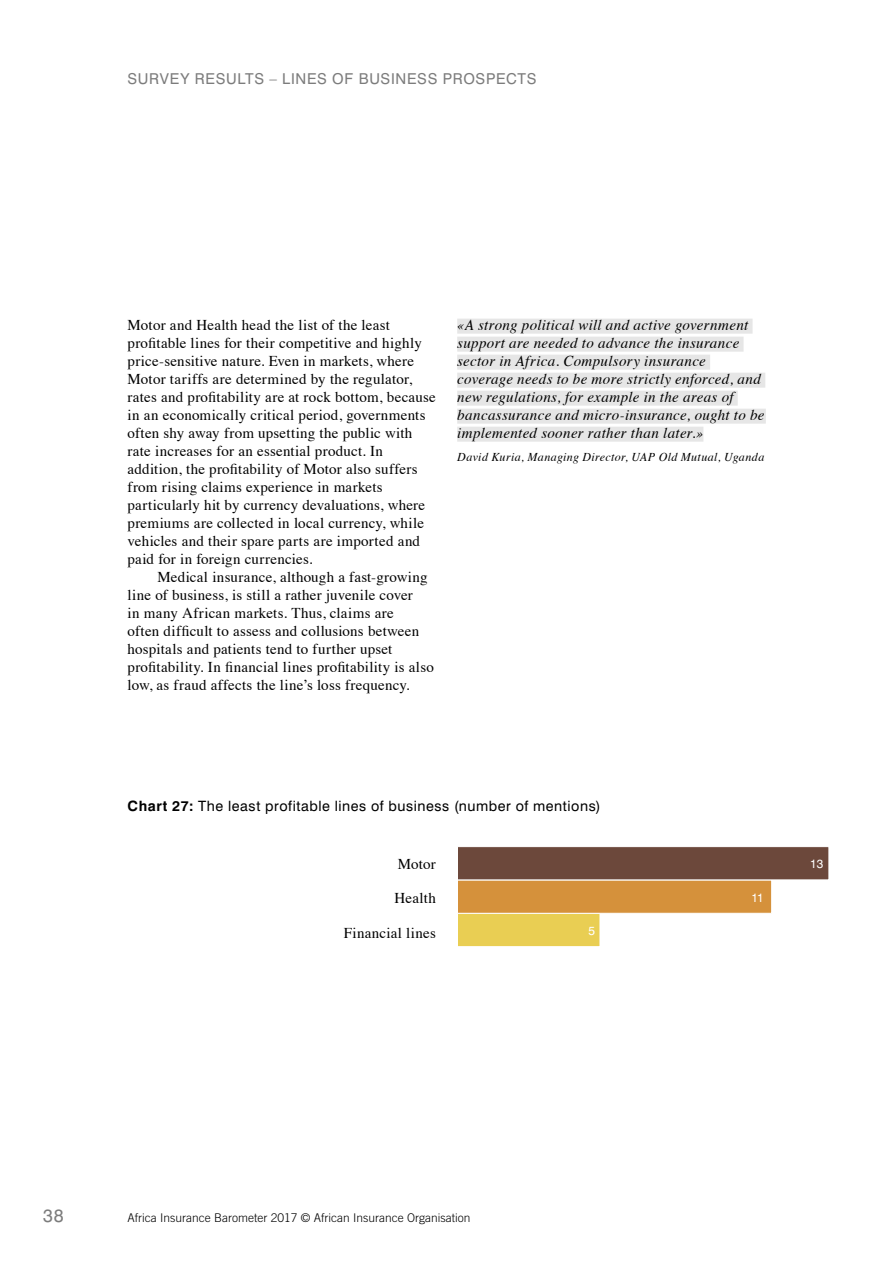
<style>
.page{position:relative;width:893px;height:1263px;background:#fff}
.page>*{position:absolute;margin:0;border:0;box-sizing:border-box;transform-origin:0 0}
.t1{font:18px "Swiss 721 BT";color:#7c7c7c}
.t2{font:15px/18px "Times";letter-spacing:.015em;color:#000}
.t3{font:italic 15px/18px "Times";letter-spacing:.02em;color:#000}
.t4{font:15px "Swiss 721 BT";letter-spacing:.045em;color:#7c7c7c}
.t5{font:14.25px "Swiss 721 BT";letter-spacing:.04em;color:#000}
.t6{font:300 12px "Trade Gothic";color:#000}
.t7{font:italic 12px "Times";letter-spacing:.03em;color:#000}
.t8{font:12px "Swiss 721 BT";color:#fff}
.s1{font-weight:700}
</style>
<div class="page">
<div style="left:457px;top:913px;width:143px;height:34px;background:#e9ce53;border:1px solid #fff"></div>
<div style="left:457px;top:880px;width:315px;height:33px;background:#d5913b;border:1px solid #fff"></div>
<div style="left:457px;top:846px;width:372px;height:34px;background:#6c483b;border:1px solid #fff"></div>
<div style="left:457px;top:319px;width:296px;height:15px;background:#e6e6e6"></div>
<div style="left:457px;top:337px;width:287px;height:15px;background:#e6e6e6"></div>
<div style="left:457px;top:355px;width:253px;height:15px;background:#e6e6e6"></div>
<div style="left:457px;top:373px;width:308px;height:15px;background:#e6e6e6"></div>
<div style="left:457px;top:391px;width:281px;height:15px;background:#e6e6e6"></div>
<div style="left:457px;top:409px;width:309px;height:15px;background:#e6e6e6"></div>
<div style="left:457px;top:427px;width:246px;height:15px;background:#e6e6e6"></div>
<p class="t4" style="left:128px;top:69px;width:410px">SURVEY RESULTS – LINES OF BUSINESS PROSPECTS</p>
<p class="t2" style="left:128px;top:315px;width:310px">Motor and Health head the list of the least profitable lines for their competitive and highly price-sensitive nature. Even in markets, where Motor tariffs are determined by the regulator, rates and profitability are at rock bottom, because in an economically critical period, governments often shy away from upsetting the public with rate increases for an essential product. In addition, the profitability of Motor also suffers from rising claims experience in markets particularly hit by currency devaluations, where premiums are collected in local currency, while vehicles and their spare parts are imported and paid for in foreign currencies.</p>
<p class="t2" style="left:128px;top:567px;width:308px;text-indent:30px">Medical insurance, although a fast-growing line of business, is still a rather juvenile cover<br>in many African markets. Thus, claims are<br>often difficult to assess and collusions between hospitals and patients tend to further upset profitability. In financial lines profitability is also low, as fraud affects the line’s loss frequency.</p>
<p class="t3" style="left:457px;top:315px;width:309px">«A strong political will and active government support are needed to advance the insurance sector in Africa. Compulsory insurance coverage needs to be more strictly enforced, and new regulations, for example in the areas of bancassurance and micro-insurance, ought to be implemented sooner rather than later.»</p>
<p class="t7" style="left:457px;top:447px;width:309px">David Kuria, Managing Director, UAP Old Mutual, Uganda</p>
<p class="t5" style="left:128px;top:797px;width:475px"><span class="s1">Chart 27:</span> The least profitable lines of business (number of mentions)</p>
<p class="t2" style="left:398px;top:854px;width:40px">Motor</p>
<p class="t2" style="left:395px;top:888px;width:43px">Health</p>
<p class="t2" style="left:344px;top:922px;width:93px">Financial lines</p>
<p class="t8" style="left:589px;top:923px;width:8px">5</p>
<p class="t8" style="left:751px;top:890px;width:14px">11</p>
<p class="t8" style="left:810px;top:857px;width:14px">13</p>
<p class="t1" style="left:43px;top:1204px;width:22px">38</p>
<p class="t6" style="left:128px;top:1210px;width:344px">Africa Insurance Barometer 2017 © African Insurance Organisation</p>
</div>
